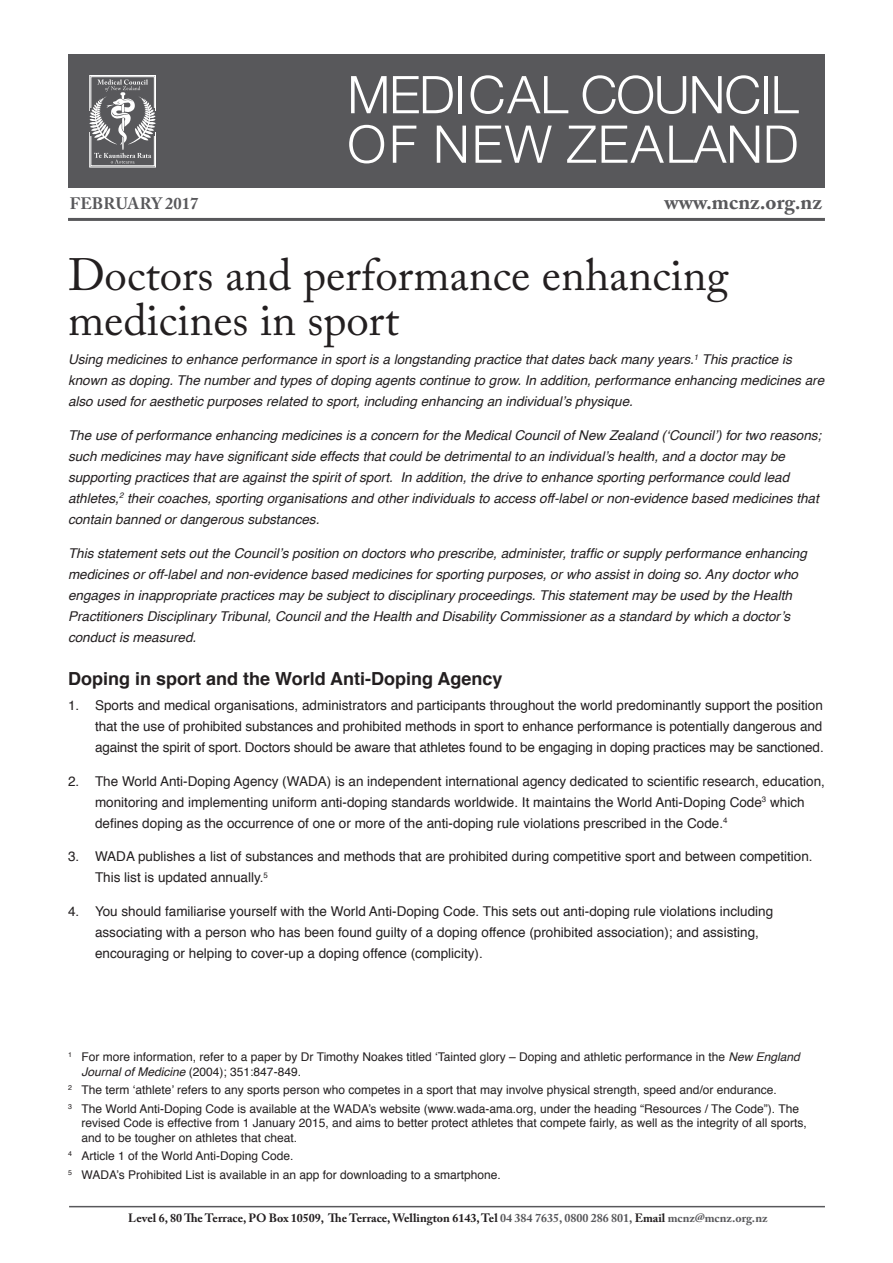
<style>
.page{position:relative;width:893px;height:1263px;background:#fff}
.page>*{position:absolute;margin:0;border:0;box-sizing:border-box;transform-origin:0 0}
.t1{font:300 52.05px/49.5px "Helvetica Neue";color:#fff}
.Heading{font:45px/45px "Adobe Caslon Pro";color:#231f20}
.t2{font:700 21px "Adobe Caslon Pro";color:#58585b}
.MC_Sub_Headings{font:700 18px "Helvetica";color:#231f20}
.t3{font:700 16.5px "Adobe Caslon Pro";color:#58585b}
.MC_Opening_Paragraph{font:italic 13.5px/21px "Helvetica";color:#231f20}
.t4{font:13.5px/21px "Helvetica";color:#231f20}
.Footnotes{font:12px/14.4px "Helvetica";color:#231f20}
.t5{font:700 12px "Adobe Caslon Pro";color:#231f20}
.s1{font-style:italic}
.s2{color:#58585b}
</style>
<div class="page">
<hr style="left:68px;top:218px;width:757px;height:3px;background:#58585b">
<div style="left:68px;top:54px;width:757px;height:134px;background:#58585b"></div>
<div style="left:89px;top:75px;width:67px;height:92px;border:1px solid #fff"></div>
<div style="left:91px;top:77px;width:64px;height:89px;border:1px solid #fff"></div>
<svg style="left:89px;top:79px;width:67px;height:84px"></svg>
<hr style="left:69px;top:1206px;width:756px;height:1px;background:#58585b">
<p class="t3" style="left:70px;top:194px;width:130px">FEBRUARY 2017</p>
<h1 class="t1" style="left:347px;top:66px;width:453px">MEDICAL COUNCIL<br>OF NEW ZEALAND</h1>
<h3 class="t2" style="left:665px;top:189px;width:159px">www.mcnz.org.nz</h3>
<p class="Heading" style="left:68px;top:252px;width:662px">Doctors and performance enhancing medicines in sport</p>
<p class="MC_Opening_Paragraph" style="left:68px;top:349px;width:758px">Using medicines to enhance performance in sport is a longstanding practice that dates back many years.<sup>1</sup> This practice is known as doping. The number and types of doping agents continue to grow. In addition, performance enhancing medicines are also used for aesthetic purposes related to sport, including enhancing an individual’s physique.</p>
<p class="MC_Opening_Paragraph" style="left:68px;top:425px;width:755px">The use of performance enhancing medicines is a concern for the Medical Council of New Zealand (‘Council’) for two reasons; such medicines may have significant side effects that could be detrimental to an individual’s health, and a doctor may be supporting practices that are against the spirit of sport. In addition, the drive to enhance sporting performance could lead athletes,<sup>2</sup> their coaches, sporting organisations and other individuals to access off-label or non-evidence based medicines that contain banned or dangerous substances.</p>
<p class="MC_Opening_Paragraph" style="left:68px;top:543px;width:740px">This statement sets out the Council’s position on doctors who prescribe, administer, traffic or supply performance enhancing medicines or off-label and non-evidence based medicines for sporting purposes, or who assist in doing so. Any doctor who engages in inappropriate practices may be subject to disciplinary proceedings. This statement may be used by the Health Practitioners Disciplinary Tribunal, Council and the Health and Disability Commissioner as a standard by which a doctor’s conduct is measured.</p>
<p class="MC_Sub_Headings" style="left:68px;top:664px;width:436px">Doping in sport and the World Anti-Doping Agency</p>
<p class="t4" style="left:95px;top:695px;width:730px;text-align:justify;text-indent:-27px">1. Sports and medical organisations, administrators and participants throughout the world predominantly support the position that the use of prohibited substances and prohibited methods in sport to enhance performance is potentially dangerous and against the spirit of sport. Doctors should be aware that athletes found to be engaging in doping practices may be sanctioned.</p>
<p class="t4" style="left:95px;top:771px;width:731px;text-indent:-27px">2. The World Anti-Doping Agency (WADA) is an independent international agency dedicated to scientific research, education, monitoring and implementing uniform anti-doping standards worldwide. It maintains the World Anti-Doping Code<sup>3</sup> which defines doping as the occurrence of one or more of the anti-doping rule violations prescribed in the Code.<sup>4</sup></p>
<p class="t4" style="left:95px;top:846px;width:719px;text-indent:-27px">3. WADA publishes a list of substances and methods that are prohibited during competitive sport and between competition.<br>This list is updated annually.<sup>5</sup></p>
<p class="t4" style="left:95px;top:901px;width:680px;text-indent:-27px">4. You should familiarise yourself with the World Anti-Doping Code. This sets out anti-doping rule violations including associating with a person who has been found guilty of a doping offence (prohibited association); and assisting, encouraging or helping to cover-up a doping offence (complicity).</p>
<p class="Footnotes" style="left:82px;top:1050px;width:720px;text-indent:-14px"><sup>1</sup> For more information, refer to a paper by Dr Timothy Noakes titled ‘Tainted glory – Doping and athletic performance in the <span class="s1">New England<br>Journal of Medicine</span> (2004); 351:847-849.</p>
<p class="Footnotes" style="left:68px;top:1083px;width:710px"><sup>2</sup> The term ‘athlete’ refers to any sports person who competes in a sport that may involve physical strength, speed and/or endurance.</p>
<p class="Footnotes" style="left:82px;top:1102px;width:727px;text-indent:-14px"><sup>3</sup> The World Anti-Doping Code is available at the WADA’s website (www.wada-ama.org, under the heading “Resources / The Code”). The revised Code is effective from 1 January 2015, and aims to better protect athletes that compete fairly, as well as the integrity of all sports, and to be tougher on athletes that cheat.</p>
<p class="Footnotes" style="left:68px;top:1149px;width:227px"><sup>4</sup> Article 1 of the World Anti-Doping Code.</p>
<p class="Footnotes" style="left:68px;top:1168px;width:434px"><sup>5</sup> WADA’s Prohibited List is available in an app for downloading to a smartphone.</p>
<p class="t5" style="left:128px;top:1211px;width:641px">Level 6, 80 The Terrace, PO Box 10509, The Terrace, Wellington 6143, Tel <span class="s2">04 384 7635, 0800 286 801,</span> Email <span class="s2">mcnz@mcnz.org.nz</span></p>
</div>
